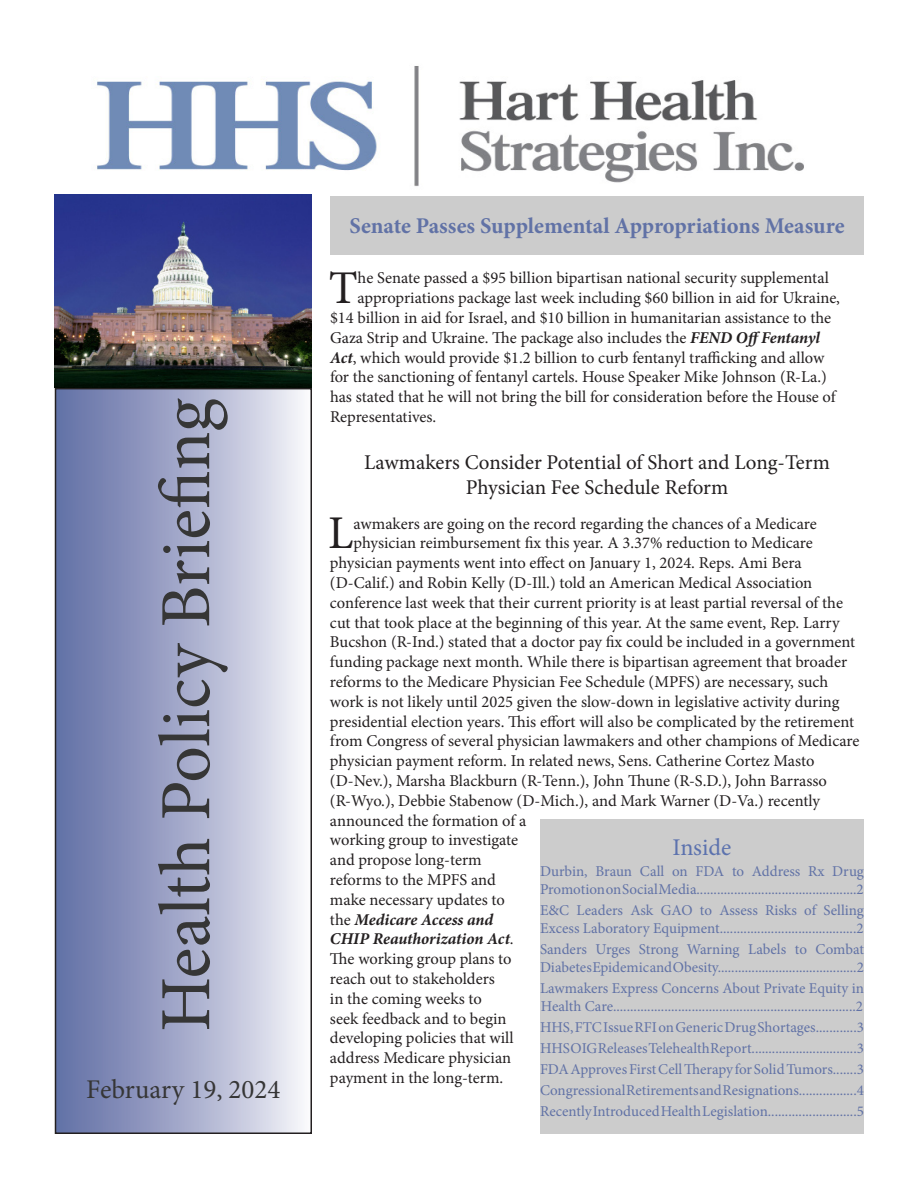
<style>
.page{position:relative;width:918px;height:1188px;background:#fff}
.page>*{position:absolute;margin:0;border:0;box-sizing:border-box;transform-origin:0 0}
.t1{font:72px "Minion Pro";color:#363636}
.t2{font:46.95px "Minion Pro";color:#231f20}
.t3{font:27px "Minion Pro";color:#363636}
.t4{font:24px "Minion Pro";color:#5c72ae}
.t5{font:700 22.5px "Minion Pro";letter-spacing:-.005em;color:#6172a6}
.t6{font:21px/25.2px "Minion Pro";color:#231f20;text-align:center}
.t7{font:16.5px "Minion Pro";color:#231f20}
.t8{font:italic 700 16.5px "Minion Pro";letter-spacing:-.005em;color:#231f20}
.t9{font:15px/18px "Minion Pro";color:#6172a6}
.s1{font-weight:700;font-style:italic}
.s2{font-weight:400;font-style:normal}
</style>
<div class="page">
<div style="left:56px;top:389px;width:255px;height:744px;background:linear-gradient(to right,#5d6aa2,#f4f3f8)"></div>
<div style="left:55px;top:388px;width:257px;height:746px;border:2px solid #231f20"></div>
<div style="left:540px;top:820px;width:324px;height:314px;background:#ccc"></div>
<img style="left:97px;top:66px;width:707px;height:121px">
<div style="left:330px;top:196px;width:534px;height:58px;background:#ccc"></div>
<img style="left:54px;top:194px;width:258px;height:194px">
<p class="t1" style="left:138px;top:1032px;width:635px;rotate:-90deg">Health Policy Briefing</p>
<p class="t3" style="left:86px;top:1071px;width:196px">February 19, 2024</p>
<p class="t5" style="left:349px;top:210px;width:497px">Senate Passes Supplemental Appropriations Measure</p>
<p class="t2" style="left:329px;top:257px;width:30px">T</p>
<p class="t7" style="left:358px;top:267px;width:473px">he Senate passed a $95 billion bipartisan national security supplemental</p>
<p class="t7" style="left:358px;top:287px;width:484px">appropriations package last week including $60 billion in aid for Ukraine,</p>
<p class="t7" style="left:330px;top:307px;width:503px">$14 billion in aid for Israel, and $10 billion in humanitarian assistance to the</p>
<p class="t7" style="left:330px;top:327px;width:492px">Gaza Strip and Ukraine. The package also includes the <span class="s1">FEND Off Fentanyl</span></p>
<p class="t7" style="left:330px;top:346px;width:496px"><span class="s1">Act</span>, which would provide $1.2 billion to curb fentanyl trafficking and allow</p>
<p class="t7" style="left:330px;top:366px;width:499px">for the sanctioning of fentanyl cartels. House Speaker Mike Johnson (R-La.)</p>
<p class="t7" style="left:330px;top:386px;width:507px">has stated that he will not bring the bill for consideration before the House of</p>
<p class="t7" style="left:330px;top:406px;width:108px">Representatives.</p>
<p class="t6" style="left:364px;top:449px;width:467px">Lawmakers Consider Potential of Short and Long-Term<br>Physician Fee Schedule Reform</p>
<p class="t2" style="left:328px;top:502px;width:27px">L</p>
<p class="t7" style="left:354px;top:512px;width:465px">awmakers are going on the record regarding the chances of a Medicare</p>
<p class="t7" style="left:354px;top:532px;width:461px">physician reimbursement fix this year. A 3.37% reduction to Medicare</p>
<p class="t7" style="left:330px;top:552px;width:473px">physician payments went into effect on January 1, 2024. Reps. Ami Bera</p>
<p class="t7" style="left:330px;top:572px;width:484px">(D-Calif.) and Robin Kelly (D-Ill.) told an American Medical Association</p>
<p class="t7" style="left:330px;top:591px;width:515px">conference last week that their current priority is at least partial reversal of the</p>
<p class="t7" style="left:330px;top:611px;width:511px">cut that took place at the beginning of this year. At the same event, Rep. Larry</p>
<p class="t7" style="left:330px;top:631px;width:527px">Bucshon (R-Ind.) stated that a doctor pay fix could be included in a government</p>
<p class="t7" style="left:330px;top:651px;width:519px">funding package next month. While there is bipartisan agreement that broader</p>
<p class="t7" style="left:330px;top:671px;width:500px">reforms to the Medicare Physician Fee Schedule (MPFS) are necessary, such</p>
<p class="t7" style="left:330px;top:690px;width:511px">work is not likely until 2025 given the slow-down in legislative activity during</p>
<p class="t7" style="left:330px;top:710px;width:526px">presidential election years. This effort will also be complicated by the retirement</p>
<p class="t7" style="left:330px;top:730px;width:531px">from Congress of several physician lawmakers and other champions of Medicare</p>
<p class="t7" style="left:330px;top:750px;width:486px">physician payment reform. In related news, Sens. Catherine Cortez Masto</p>
<p class="t7" style="left:330px;top:770px;width:499px">(D-Nev.), Marsha Blackburn (R-Tenn.), John Thune (R-S.D.), John Barrasso</p>
<p class="t7" style="left:330px;top:789px;width:492px">(R-Wyo.), Debbie Stabenow (D-Mich.), and Mark Warner (D-Va.) recently</p>
<p class="t7" style="left:330px;top:809px;width:198px">announced the formation of a</p>
<p class="t7" style="left:330px;top:829px;width:190px">working group to investigate</p>
<p class="t7" style="left:330px;top:849px;width:153px">and propose long-term</p>
<p class="t7" style="left:330px;top:869px;width:167px">reforms to the MPFS and</p>
<p class="t7" style="left:330px;top:888px;width:176px">make necessary updates to</p>
<p class="t8" style="left:330px;top:908px;width:165px"><span class="s2">the</span> Medicare Access and</p>
<p class="t8" style="left:330px;top:927px;width:185px">CHIP Reauthorization Act<span class="s2">.</span></p>
<p class="t7" style="left:330px;top:948px;width:183px">The working group plans to</p>
<p class="t7" style="left:330px;top:968px;width:166px">reach out to stakeholders</p>
<p class="t7" style="left:330px;top:987px;width:153px">in the coming weeks to</p>
<p class="t7" style="left:330px;top:1007px;width:178px">seek feedback and to begin</p>
<p class="t7" style="left:330px;top:1027px;width:185px">developing policies that will</p>
<p class="t7" style="left:330px;top:1047px;width:183px">address Medicare physician</p>
<p class="t7" style="left:330px;top:1067px;width:175px">payment in the long-term.</p>
<p class="t4" style="left:673px;top:831px;width:60px">Inside</p>
<p class="t9" style="left:540px;top:862px;width:326px">Durbin, Braun Call on FDA to Address Rx Drug<br>Promotion on Social Media...............................................2</p>
<p class="t9" style="left:540px;top:901px;width:325px">E&amp;C Leaders Ask GAO to Assess Risks of Selling<br>Excess Laboratory Equipment........................................2</p>
<p class="t9" style="left:540px;top:940px;width:325px">Sanders Urges Strong Warning Labels to Combat<br>Diabetes Epidemic and Obesity.........................................2</p>
<p class="t9" style="left:540px;top:979px;width:325px">Lawmakers Express Concerns About Private Equity in<br>Health Care.......................................................................2</p>
<p class="t9" style="left:540px;top:1018px;width:325px">HHS, FTC Issue RFI on Generic Drug Shortages............3</p>
<p class="t9" style="left:540px;top:1039px;width:325px">HHS OIG Releases Telehealth Report...............................3</p>
<p class="t9" style="left:540px;top:1060px;width:325px">FDA Approves First Cell Therapy for Solid Tumors.......3</p>
<p class="t9" style="left:540px;top:1081px;width:325px">Congressional Retirements and Resignations.................4</p>
<p class="t9" style="left:540px;top:1102px;width:325px">Recently Introduced Health Legislation..........................5</p>
</div>
